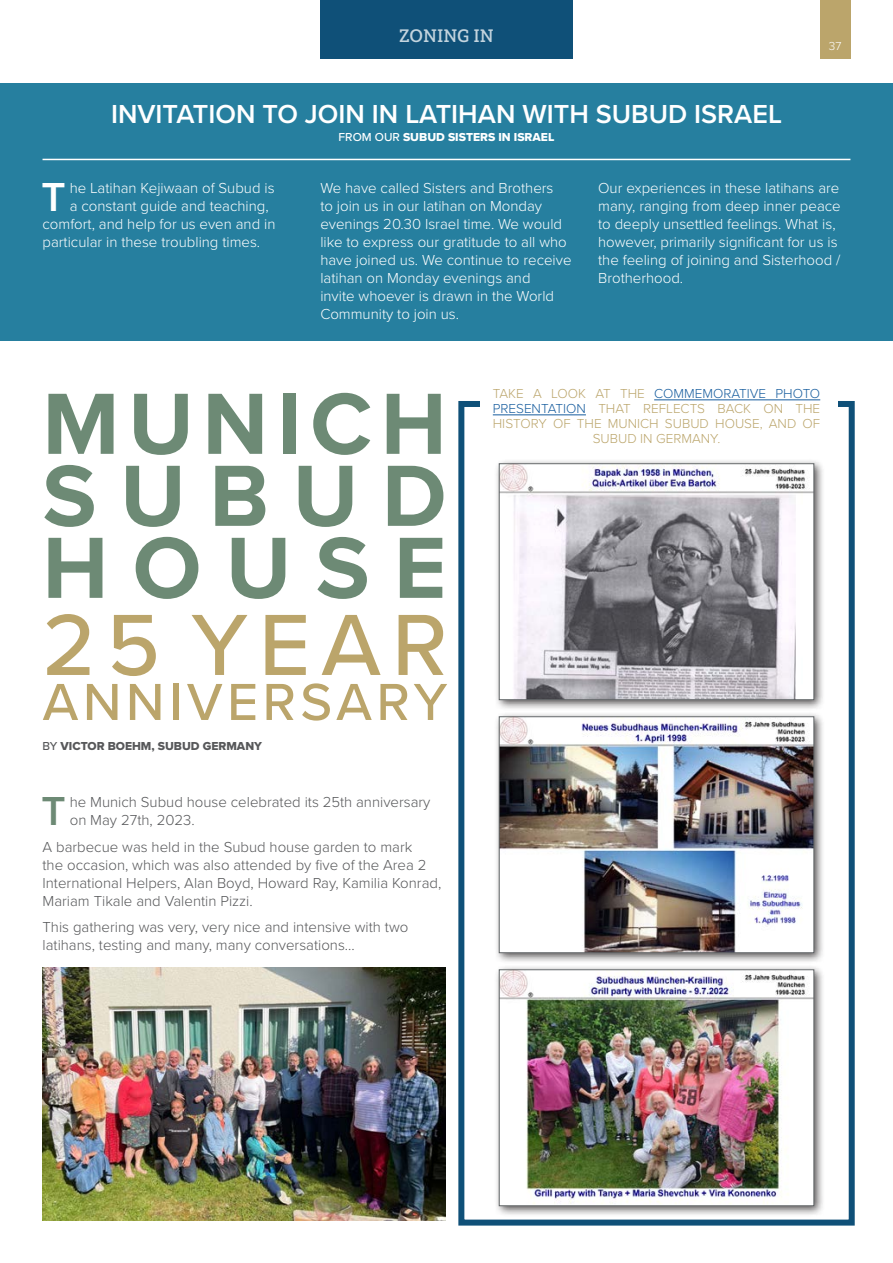
<style>
.page{position:relative;width:893px;height:1263px;background:#fff}
.page>*{position:absolute;margin:0;border:0;box-sizing:border-box;transform-origin:0 0}
.t1{font:700 90px/72px "Proxima Nova";letter-spacing:.265em;color:#6d8a75;text-align:justify}
.t2{font:500 90px "Proxima Nova";letter-spacing:.12em;color:#bba56b}
.t3{font:500 54px "Proxima Nova";letter-spacing:.08em;color:#bba56b}
.Drop_cap_text{font:600 42px "Proxima Nova";color:#fff}
.Drop_cap_text-2{font:600 42px "Proxima Nova";color:#6d8a75}
.t4{font:600 27px "Proxima Nova";color:#fff}
.t5{font:18px "Yorkten Slab Nor Med";letter-spacing:-.005em;color:#c3d4de}
.Body_text{font:300 15px/18px "Proxima Nova";color:#fff}
.Body_text-2{font:300 15px/18px "Proxima Nova";color:#57585a}
.Drop_cap_text-3{font:300 15px "Proxima Nova";color:#fff}
.Drop_cap_text-4{font:300 15px/18px "Proxima Nova";color:#57585a}
.Pull_out_text{font:300 13.5px/15px "Proxima Nova";color:#bba56b;text-align:center}
.Body_text-3{font:12px "Proxima Nova Extrabld";color:#fff}
.Body_text-4{font:12px "Proxima Nova Extrabld";color:#57585a}
.t6{font:300 12px "Proxima Nova";color:#fff}
.s1{font-family:"Proxima Nova";font-weight:500}
.s2{color:#175d9e}
</style>
<div class="page">
<div style="left:458px;top:401px;width:397px;height:824px;border:6px solid #0f5078"></div>
<div style="left:320px;top:0;width:253px;height:58px;background:#0f5078"></div>
<div style="left:0;top:83px;width:893px;height:257px;background:#267f9f"></div>
<hr style="left:43px;top:159px;width:807px;height:1px;background:#fff">
<img style="left:43px;top:967px;width:402px;height:253px">
<div style="left:494px;top:458px;width:331px;height:253px;background:#231f20;opacity:.75"></div>
<img style="left:501px;top:465px;width:311px;height:233px">
<div style="left:499px;top:463px;width:315px;height:237px;border:1px solid #606466"></div>
<div style="left:494px;top:711px;width:331px;height:253px;background:#231f20;opacity:.75"></div>
<img style="left:501px;top:718px;width:311px;height:233px">
<div style="left:499px;top:716px;width:315px;height:237px;border:1px solid #606466"></div>
<div style="left:494px;top:964px;width:331px;height:253px;background:#231f20;opacity:.75"></div>
<img style="left:501px;top:971px;width:311px;height:233px">
<div style="left:499px;top:969px;width:315px;height:237px;border:1px solid #606466"></div>
<div style="left:480px;top:361px;width:358px;height:67px;background:#fff"></div>
<hr style="left:654px;top:400px;width:166px;height:1px;background:#175d9e">
<hr style="left:493px;top:415px;width:93px;height:1px;background:#175d9e">
<div style="left:820px;top:0;width:30px;height:58px;background:#bba56b"></div>
<p class="t5" style="left:399px;top:25px;width:96px">ZONING IN</p>
<p class="t4" style="left:111px;top:94px;width:672px">INVITATION TO JOIN IN LATIHAN WITH SUBUD ISRAEL</p>
<p class="Body_text-3" style="left:339px;top:128px;width:217px"><span class="s1">FROM OUR</span> SUBUD SISTERS IN ISRAEL</p>
<p class="t6" style="left:829px;top:37px;width:14px">37</p>
<p class="Drop_cap_text" style="left:41px;top:166px;width:26px">T</p>
<p class="Drop_cap_text-3" style="left:70px;top:177px;width:206px">he Latihan Kejiwaan of Subud is</p>
<p class="Drop_cap_text-3" style="left:70px;top:195px;width:200px">a constant guide and teaching,</p>
<p class="Drop_cap_text-3" style="left:43px;top:213px;width:234px">comfort, and help for us even and in</p>
<p class="Drop_cap_text-3" style="left:43px;top:231px;width:219px">particular in these troubling times.</p>
<p class="Body_text" style="left:320px;top:178px;width:253px">We have called Sisters and Brothers<br>to join us in our latihan on Monday evenings 20.30 Israel time. We would like to express our gratitude to all who have joined us. We continue to receive latihan on Monday evenings and<br>invite whoever is drawn in the World Community to join us.</p>
<p class="Body_text" style="left:598px;top:178px;width:244px">Our experiences in these latihans are many, ranging from deep inner peace to deeply unsettled feelings. What is, however, primarily significant for us is the feeling of joining and Sisterhood / Brotherhood.</p>
<p class="t1" style="left:43px;top:386px;width:406px">MUNICH SUBUD HOUSE</p>
<p class="t2" style="left:43px;top:578px;width:406px">25 YEAR</p>
<p class="t3" style="left:43px;top:662px;width:406px">ANNIVERSARY</p>
<p class="Body_text-4" style="left:43px;top:737px;width:221px"><span class="s1">BY</span> VICTOR BOEHM, SUBUD GERMANY</p>
<p class="Drop_cap_text-2" style="left:41px;top:780px;width:26px">T</p>
<p class="Drop_cap_text-4" style="left:70px;top:792px;width:362px">he Munich Subud house celebrated its 25th anniversary on May 27th, 2023.</p>
<p class="Body_text-2" style="left:43px;top:837px;width:400px">A barbecue was held in the Subud house garden to mark<br>the occasion, which was also attended by five of the Area 2<br>International Helpers, Alan Boyd, Howard Ray, Kamilia Konrad, Mariam Tikale and Valentin Pizzi.</p>
<p class="Body_text-2" style="left:43px;top:917px;width:367px">This gathering was very, very nice and intensive with two latihans, testing and many, many conversations...</p>
<p class="Pull_out_text" style="left:493px;top:385px;width:329px">TAKE A LOOK AT THE <span class="s2">COMMEMORATIVE PHOTO PRESENTATION</span> THAT REFLECTS BACK ON THE HISTORY OF THE MUNICH SUBUD HOUSE, AND OF SUBUD IN GERMANY.</p>
</div>
